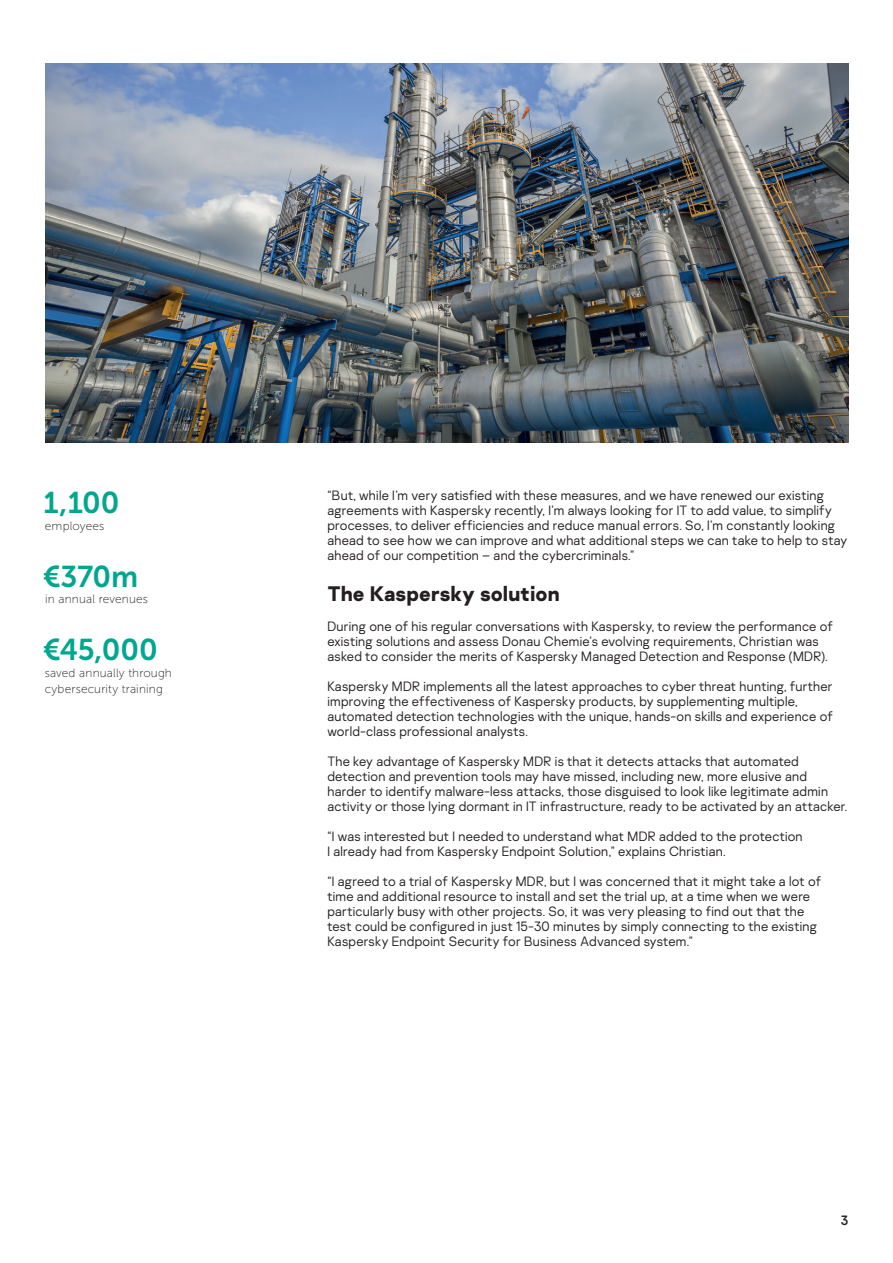
<style>
.page{position:relative;width:893px;height:1263px;background:#fff}
.page>*{position:absolute;margin:0;border:0;box-sizing:border-box;transform-origin:0 0}
.t1{font:30px "Museo Sans 700";letter-spacing:-.01em;color:#00a78e}
.Body{font:700 21px "Kaspersky Sans";letter-spacing:.005em;color:#231f20}
.Body-2{font:300 13.5px/15px "Kaspersky Sans";letter-spacing:.015em;color:#231f20}
.t2{font:13.5px "Kaspersky Sans";color:#231f20}
.t3{font:12px/16.5px "Museo Sans 100";letter-spacing:.015em;color:#231f20}
</style>
<div class="page">
<img style="left:45px;top:63px;width:803px;height:380px">
<h2 class="t1" style="left:43px;top:486px;width:78px">1,100</h2>
<h2 class="t3" style="left:45px;top:517px;width:61px">employees</h2>
<h2 class="t1" style="left:43px;top:560px;width:97px">€370m</h2>
<h2 class="t3" style="left:45px;top:591px;width:104px">in annual revenues</h2>
<h2 class="t1" style="left:43px;top:633px;width:116px">€45,000</h2>
<h2 class="t3" style="left:45px;top:664px;width:129px">saved annually through cybersecurity training</h2>
<p class="Body-2" style="left:327px;top:488px;width:521px">“But, while I’m very satisfied with these measures, and we have renewed our existing agreements with Kaspersky recently, I’m always looking for IT to add value, to simplify processes, to deliver efficiencies and reduce manual errors. So, I’m constantly looking ahead to see how we can improve and what additional steps we can take to help to stay ahead of our competition – and the cybercriminals.”</p>
<p class="Body" style="left:327px;top:580px;width:234px">The Kaspersky solution</p>
<p class="Body-2" style="left:327px;top:618px;width:507px">During one of his regular conversations with Kaspersky, to review the performance of existing solutions and assess Donau Chemie’s evolving requirements, Christian was asked to consider the merits of Kaspersky Managed Detection and Response (MDR).</p>
<p class="Body-2" style="left:327px;top:678px;width:507px">Kaspersky MDR implements all the latest approaches to cyber threat hunting, further improving the effectiveness of Kaspersky products, by supplementing multiple, automated detection technologies with the unique, hands-on skills and experience of world-class professional analysts.</p>
<p class="Body-2" style="left:327px;top:753px;width:521px">The key advantage of Kaspersky MDR is that it detects attacks that automated detection and prevention tools may have missed, including new, more elusive and harder to identify malware-less attacks, those disguised to look like legitimate admin activity or those lying dormant in IT infrastructure, ready to be activated by an attacker.</p>
<p class="Body-2" style="left:327px;top:828px;width:477px">“I was interested but I needed to understand what MDR added to the protection<br>I already had from Kaspersky Endpoint Solution,” explains Christian.</p>
<p class="Body-2" style="left:327px;top:873px;width:495px">“I agreed to a trial of Kaspersky MDR, but I was concerned that it might take a lot of time and additional resource to install and set the trial up, at a time when we were particularly busy with other projects. So, it was very pleasing to find out that the test could be configured in just 15-30 minutes by simply connecting to the existing Kaspersky Endpoint Security for Business Advanced system.”</p>
<p class="t2" style="left:841px;top:1212px;width:9px">3</p>
</div>
